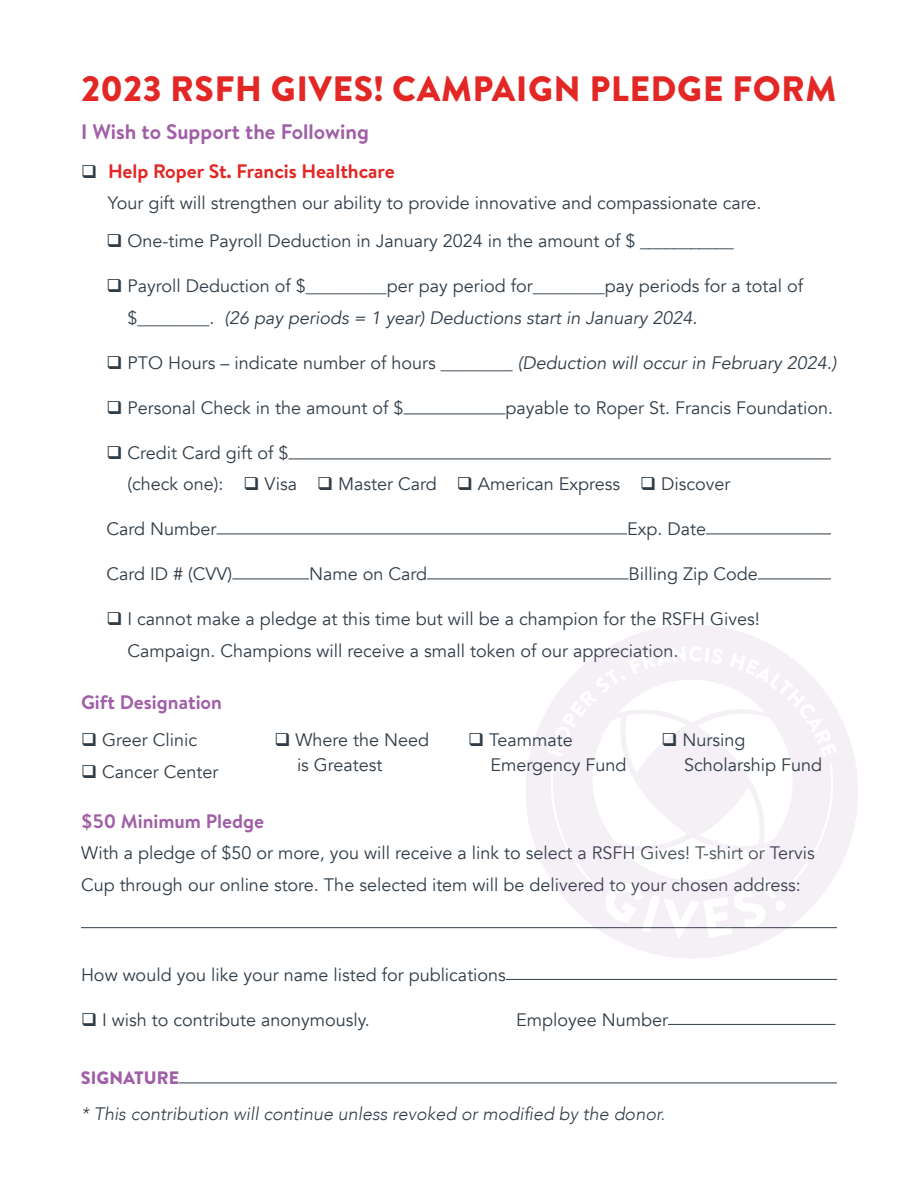
<style>
.page{position:relative;width:918px;height:1188px;background:#fff}
.page>*{position:absolute;margin:0;border:0;box-sizing:border-box;transform-origin:0 0}
.t1{font:900 35.25px "Brandon Text";letter-spacing:.02em;color:#e22725}
.t2{font:700 21px "Brandon Text";color:#a05fa7}
.t3{font:700 19.5px "Brandon Text";color:#a05fa7}
.t4{font:700 19.5px "Brandon Text";color:#e22725}
.t5{font:18px/31.5px "Avenir";color:#303d48}
.t6{font:italic 300 18px "Avenir";color:#303d48}
.t7{font:900 18px "Brandon Text";color:#a05fa7}
.s1{color:#303d48}
.s2{font-style:italic}
</style>
<div class="page">
<hr style="left:404px;top:413px;width:102px;height:1px;background:#303d48">
<hr style="left:288px;top:458px;width:543px;height:1px;background:#303d48">
<hr style="left:216px;top:533px;width:411px;height:1px;background:#303d48">
<hr style="left:706px;top:533px;width:125px;height:1px;background:#303d48">
<hr style="left:232px;top:578px;width:77px;height:1px;background:#303d48">
<hr style="left:427px;top:578px;width:202px;height:1px;background:#303d48">
<hr style="left:758px;top:578px;width:73px;height:1px;background:#303d48">
<hr style="left:81px;top:927px;width:756px;height:1px;background:#303d48">
<hr style="left:506px;top:979px;width:331px;height:1px;background:#303d48">
<hr style="left:668px;top:1024px;width:167px;height:1px;background:#303d48">
<hr style="left:179px;top:1082px;width:658px;height:1px;background:#303d48">
<div style="left:526px;top:624px;width:332px;height:335px;background:#f5eff6;border-radius:50%"></div>
<svg style="left:547px;top:647px;width:290px;height:291px"></svg>
<h1 class="t1" style="left:81px;top:64px;width:757px">2023 RSFH GIVES! CAMPAIGN PLEDGE FORM</h1>
<p class="t2" style="left:81px;top:118px;width:289px">I Wish to Support the Following</p>
<p class="t4" style="left:81px;top:157px;width:315px"><span class="s1">❑</span> Help Roper St. Francis Healthcare</p>
<p class="t5" style="left:108px;top:188px;width:655px">Your gift will strengthen our ability to provide innovative and compassionate care.</p>
<p class="t5" style="left:107px;top:226px;width:629px">❑ One-time Payroll Deduction in January 2024 in the amount of $ ___________</p>
<p class="t5" style="left:128px;top:271px;width:677px;text-indent:-21px">❑ Payroll Deduction of $_________per pay period for________pay periods for a total of $________. <span class="s2">(26 pay periods = 1 year) Deductions start in January 2024.</span></p>
<p class="t5" style="left:107px;top:347px;width:732px">❑ PTO Hours – indicate number of hours ________ <span class="s2">(Deduction will occur in February 2024.)</span></p>
<p class="t5" style="left:107px;top:392px;width:299px">❑ Personal Check in the amount of $</p>
<p class="t5" style="left:506px;top:392px;width:329px">payable to Roper St. Francis Foundation.</p>
<p class="t5" style="left:128px;top:437px;width:605px;text-indent:-21px">❑ Credit Card gift of $<br>(check one): ❑ Visa ❑ Master Card ❑ American Express ❑ Discover</p>
<p class="t5" style="left:106px;top:514px;width:111px">Card Number</p>
<p class="t5" style="left:627px;top:514px;width:81px">Exp. Date</p>
<p class="t5" style="left:106px;top:559px;width:127px">Card ID # (CVV)</p>
<p class="t5" style="left:309px;top:559px;width:120px">Name on Card</p>
<p class="t5" style="left:628px;top:559px;width:131px">Billing Zip Code</p>
<p class="t5" style="left:128px;top:604px;width:634px;text-indent:-21px">❑ I cannot make a pledge at this time but will be a champion for the RSFH Gives!<br>Campaign. Champions will receive a small token of our appreciation.</p>
<p class="t3" style="left:81px;top:688px;width:143px">Gift Designation</p>
<p class="t5" style="left:81px;top:724px;width:118px">❑ Greer Clinic</p>
<p class="t5" style="left:81px;top:756px;width:139px">❑ Cancer Center</p>
<p class="t5" style="left:297px;top:727px;width:134px;line-height:25.5px;text-indent:-22px">❑ Where the Need is Greatest</p>
<p class="t5" style="left:490px;top:727px;width:138px;line-height:25.5px;text-indent:-22px">❑ Teammate<br>Emergency Fund</p>
<p class="t5" style="left:684px;top:727px;width:140px;line-height:25.5px;text-indent:-22px">❑ Nursing<br>Scholarship Fund</p>
<p class="t3" style="left:81px;top:808px;width:185px">$50 Minimum Pledge</p>
<p class="t5" style="left:81px;top:838px;width:735px">With a pledge of $50 or more, you will receive a link to select a RSFH Gives! T-shirt or Tervis<br>Cup through our online store. The selected item will be delivered to your chosen address:</p>
<p class="t5" style="left:81px;top:959px;width:426px">How would you like your name listed for publications</p>
<p class="t5" style="left:81px;top:1004px;width:290px">❑ I wish to contribute anonymously.</p>
<p class="t5" style="left:516px;top:1004px;width:154px">Employee Number</p>
<p class="t7" style="left:81px;top:1065px;width:100px">SIGNATURE</p>
<p class="t6" style="left:81px;top:1104px;width:586px">* This contribution will continue unless revoked or modified by the donor.</p>
</div>
